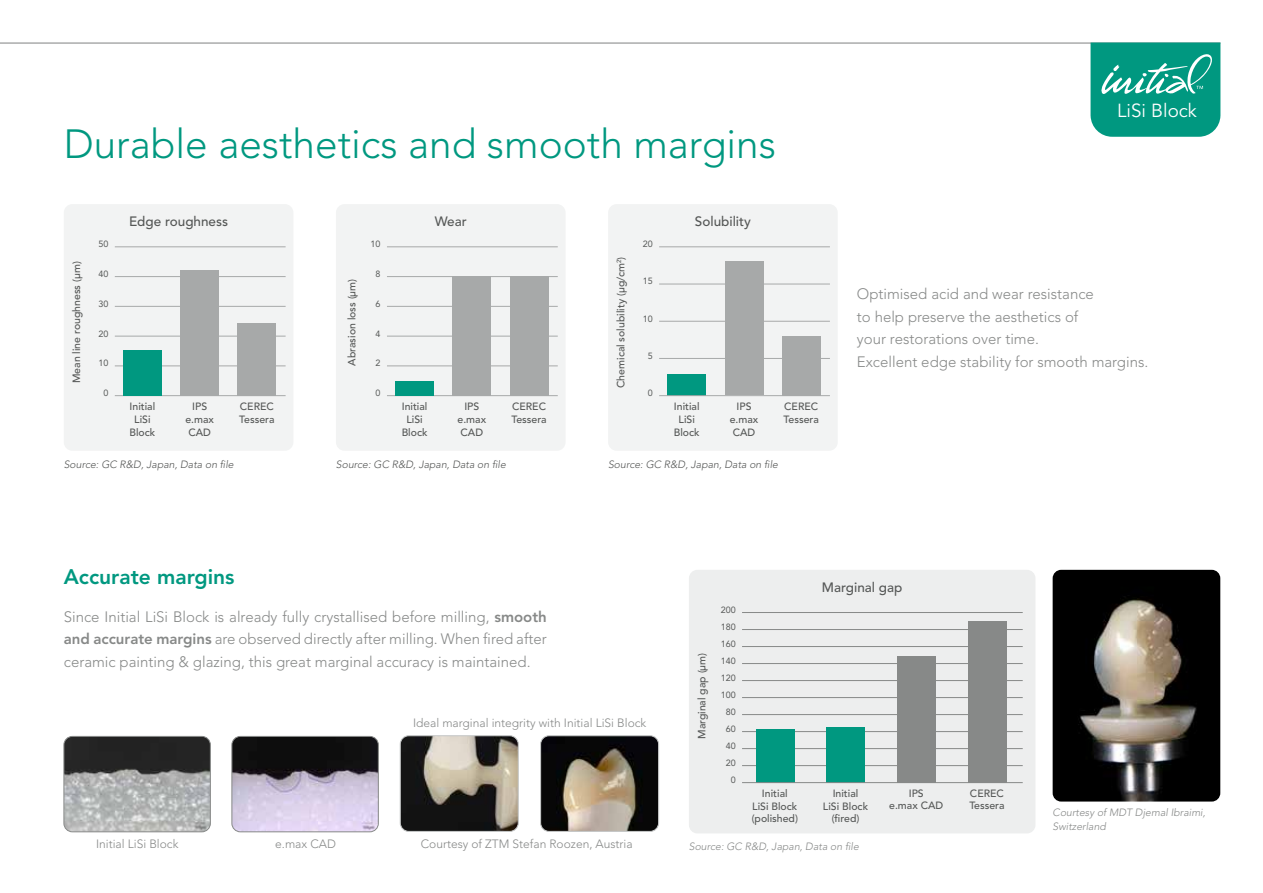
<style>
.page{position:relative;width:1263px;height:893px;background:#fff}
.page>*{position:absolute;margin:0;border:0;box-sizing:border-box;transform-origin:0 0}
.t1{font:300 40.5px "Avenir LT Std";color:#009880}
.t2{font:800 21px "Avenir LT Std";color:#009880}
.t3{font:18.75px "Avenir LT Std";color:#fff}
.t4{font:300 15px/22.5px "Avenir LT Std";color:#878988}
.t5{font:500 13.5px "Avenir LT Std";color:#555756}
.t6{font:300 12px "Avenir LT Std";color:#878988}
.t7{font:500 10.5px/12.8px "Avenir LT Std";color:#555756;text-align:center}
.t8{font:italic 300 10.5px "Avenir LT Std";color:#555756}
.t9{font:italic 300 10.5px/13.5px "Avenir LT Std";color:#878988}
.t10{font:9px/17px "Avenir LT Std";color:#555756;text-align:right}
.s1{font-weight:800}
</style>
<div class="page">
<hr style="left:0;top:43px;width:1220px;height:1px;background:#878988">
<div style="left:689px;top:570px;width:346px;height:263px;background:#edeeee;border-radius:9px"></div>
<hr style="left:742px;top:646px;width:281px;height:1px;background:#878988">
<hr style="left:742px;top:612px;width:281px;height:1px;background:#878988">
<hr style="left:742px;top:629px;width:281px;height:1px;background:#878988">
<hr style="left:742px;top:663px;width:281px;height:1px;background:#878988">
<hr style="left:742px;top:680px;width:281px;height:1px;background:#878988">
<hr style="left:742px;top:697px;width:281px;height:1px;background:#878988">
<hr style="left:742px;top:714px;width:281px;height:1px;background:#878988">
<hr style="left:742px;top:731px;width:281px;height:1px;background:#878988">
<hr style="left:742px;top:748px;width:281px;height:1px;background:#878988">
<hr style="left:742px;top:765px;width:281px;height:1px;background:#878988">
<div style="left:827px;top:727px;width:38px;height:55px;background:#009880"></div>
<div style="left:897px;top:656px;width:39px;height:126px;background:#878988"></div>
<div style="left:968px;top:621px;width:38px;height:161px;background:#878988"></div>
<div style="left:756px;top:729px;width:38px;height:53px;background:#009880"></div>
<hr style="left:742px;top:782px;width:281px;height:1px;background:#878988">
<img style="left:64px;top:736px;width:146px;height:96px">
<div style="left:64px;top:736px;width:146px;height:96px;border:1px solid #878988;border-radius:9px"></div>
<img style="left:232px;top:736px;width:146px;height:96px">
<div style="left:232px;top:736px;width:146px;height:96px;border:1px solid #878988;border-radius:9px"></div>
<svg style="left:1090px;top:43px;width:130px;height:94px;background:#1aa28c"></svg>
<img style="left:1053px;top:570px;width:167px;height:231px">
<div style="left:336px;top:204px;width:230px;height:247px;background:#f2f3f3;border-radius:9px"></div>
<hr style="left:387px;top:247px;width:171px;height:1px;background:#a7a9a9">
<hr style="left:387px;top:276px;width:171px;height:1px;background:#a7a9a9">
<hr style="left:387px;top:306px;width:171px;height:1px;background:#a7a9a9">
<hr style="left:387px;top:336px;width:171px;height:1px;background:#a7a9a9">
<hr style="left:387px;top:366px;width:171px;height:1px;background:#a7a9a9">
<hr style="left:387px;top:395px;width:171px;height:1px;background:#a7a9a9">
<div style="left:453px;top:276px;width:38px;height:119px;background:#a7a9a9"></div>
<div style="left:510px;top:276px;width:38px;height:119px;background:#a7a9a9"></div>
<div style="left:395px;top:381px;width:39px;height:14px;background:#009880"></div>
<div style="left:64px;top:204px;width:229px;height:247px;background:#f2f3f3;border-radius:9px"></div>
<hr style="left:115px;top:247px;width:171px;height:1px;background:#a7a9a9">
<hr style="left:115px;top:276px;width:171px;height:1px;background:#a7a9a9">
<hr style="left:115px;top:306px;width:171px;height:1px;background:#a7a9a9">
<hr style="left:115px;top:336px;width:171px;height:1px;background:#a7a9a9">
<hr style="left:115px;top:366px;width:171px;height:1px;background:#a7a9a9">
<hr style="left:115px;top:395px;width:171px;height:1px;background:#a7a9a9">
<div style="left:181px;top:270px;width:38px;height:125px;background:#a7a9a9"></div>
<div style="left:238px;top:323px;width:38px;height:72px;background:#a7a9a9"></div>
<div style="left:123px;top:350px;width:39px;height:45px;background:#009880"></div>
<div style="left:608px;top:204px;width:230px;height:247px;background:#f2f3f3;border-radius:9px"></div>
<hr style="left:659px;top:247px;width:171px;height:1px;background:#a7a9a9">
<hr style="left:659px;top:284px;width:171px;height:1px;background:#a7a9a9">
<hr style="left:659px;top:321px;width:171px;height:1px;background:#a7a9a9">
<hr style="left:659px;top:358px;width:171px;height:1px;background:#a7a9a9">
<div style="left:725px;top:261px;width:38px;height:134px;background:#a7a9a9"></div>
<div style="left:782px;top:336px;width:38px;height:59px;background:#a7a9a9"></div>
<div style="left:668px;top:374px;width:38px;height:21px;background:#009880"></div>
<hr style="left:659px;top:395px;width:171px;height:1px;background:#a7a9a9">
<img style="left:400px;top:737px;width:117px;height:94px">
<div style="left:400px;top:735px;width:119px;height:97px;border:1px solid #c5c7c7;border-radius:9px"></div>
<img style="left:542px;top:737px;width:117px;height:94px">
<div style="left:540px;top:735px;width:119px;height:97px;border:1px solid #c5c7c7;border-radius:9px"></div>
<h1 class="t1" style="left:64px;top:120px;width:714px">Durable aesthetics and smooth margins</h1>
<p class="t5" style="left:129px;top:214px;width:101px">Edge roughness</p>
<p class="t5" style="left:435px;top:214px;width:33px">Wear</p>
<p class="t5" style="left:695px;top:214px;width:57px">Solubility</p>
<p class="t7" style="left:70px;top:383px;width:123px;rotate:-90deg">Mean line roughness (µm)</p>
<p class="t10" style="left:98px;top:236px;width:12px">50</p>
<p class="t10" style="left:98px;top:265px;width:12px">40</p>
<p class="t10" style="left:98px;top:295px;width:12px">30</p>
<p class="t10" style="left:98px;top:325px;width:12px">20</p>
<p class="t10" style="left:98px;top:355px;width:12px">10</p>
<p class="t10" style="left:103px;top:385px;width:7px">0</p>
<p class="t7" style="left:346px;top:366px;width:88px;rotate:-90deg">Abrasion loss (µm)</p>
<p class="t10" style="left:371px;top:236px;width:12px">10</p>
<p class="t10" style="left:376px;top:265px;width:7px">8</p>
<p class="t10" style="left:376px;top:295px;width:7px">6</p>
<p class="t10" style="left:376px;top:325px;width:7px">4</p>
<p class="t10" style="left:376px;top:355px;width:7px">2</p>
<p class="t10" style="left:376px;top:385px;width:7px">0</p>
<p class="t7" style="left:615px;top:388px;width:133px;rotate:-90deg">Chemical solubility (µg/cm<sup>2</sup>)</p>
<p class="t10" style="left:643px;top:236px;width:12px">20</p>
<p class="t10" style="left:643px;top:273px;width:12px">15</p>
<p class="t10" style="left:643px;top:310px;width:12px">10</p>
<p class="t10" style="left:648px;top:347px;width:7px">5</p>
<p class="t10" style="left:648px;top:385px;width:7px">0</p>
<p class="t7" style="left:129px;top:400px;width:27px">Initial<br>LiSi<br>Block</p>
<p class="t7" style="left:185px;top:400px;width:30px">IPS e.max<br>CAD</p>
<p class="t7" style="left:239px;top:400px;width:37px;text-align:left">CEREC<br>Tessera</p>
<p class="t7" style="left:402px;top:400px;width:27px">Initial<br>LiSi<br>Block</p>
<p class="t7" style="left:457px;top:400px;width:30px">IPS e.max<br>CAD</p>
<p class="t7" style="left:511px;top:400px;width:37px;text-align:left">CEREC<br>Tessera</p>
<p class="t7" style="left:674px;top:400px;width:27px">Initial<br>LiSi<br>Block</p>
<p class="t7" style="left:730px;top:400px;width:30px">IPS e.max<br>CAD</p>
<p class="t7" style="left:784px;top:400px;width:37px;text-align:left">CEREC<br>Tessera</p>
<p class="t8" style="left:64px;top:458px;width:171px">Source: GC R&amp;D, Japan, Data on file</p>
<p class="t8" style="left:336px;top:458px;width:171px">Source: GC R&amp;D, Japan, Data on file</p>
<p class="t8" style="left:608px;top:458px;width:171px">Source: GC R&amp;D, Japan, Data on file</p>
<p class="t3" style="left:1117px;top:99px;width:81px">LiSi Block</p>
<p class="t4" style="left:857px;top:283px;width:293px">Optimised acid and wear resistance<br>to help preserve the aesthetics of<br>your restorations over time.<br>Excellent edge stability for smooth margins.</p>
<h2 class="t2" style="left:64px;top:564px;width:172px">Accurate margins</h2>
<p class="t4" style="left:64px;top:605px;width:485px;text-align:justify">Since Initial LiSi Block is already fully crystallised before milling, <span class="s1">smooth and accurate margins</span> are observed directly after milling. When fired after ceramic painting &amp; glazing, this great marginal accuracy is maintained.</p>
<p class="t6" style="left:96px;top:837px;width:84px">Initial LiSi Block</p>
<p class="t6" style="left:275px;top:837px;width:62px">e.max CAD</p>
<p class="t6" style="left:413px;top:716px;width:235px">Ideal marginal integrity with Initial LiSi Block</p>
<p class="t6" style="left:421px;top:837px;width:213px">Courtesy of ZTM Stefan Roozen, Austria</p>
<p class="t7" style="left:696px;top:739px;width:88px;rotate:-90deg">Marginal gap (µm)</p>
<p class="t10" style="left:721px;top:601px;width:17px">200<br>180<br>160<br>140<br>120<br>100<br>80<br>60<br>40<br>20<br>0</p>
<p class="t5" style="left:822px;top:579px;width:82px">Marginal gap</p>
<p class="t7" style="left:823px;top:787px;width:47px">Initial<br>LiSi Block (fired)</p>
<p class="t9" style="left:689px;top:840px;width:171px">Source: GC R&amp;D, Japan, Data on file</p>
<p class="t7" style="left:752px;top:787px;width:48px">Initial<br>LiSi Block (polished)</p>
<p class="t7" style="left:889px;top:787px;width:56px">IPS<br>e.max CAD</p>
<p class="t7" style="left:969px;top:787px;width:37px;text-align:left">CEREC<br>Tessera</p>
<p class="t9" style="left:1053px;top:806px;width:154px">Courtesy of MDT Djemal Ibraimi,<br>Switzerland</p>
</div>
